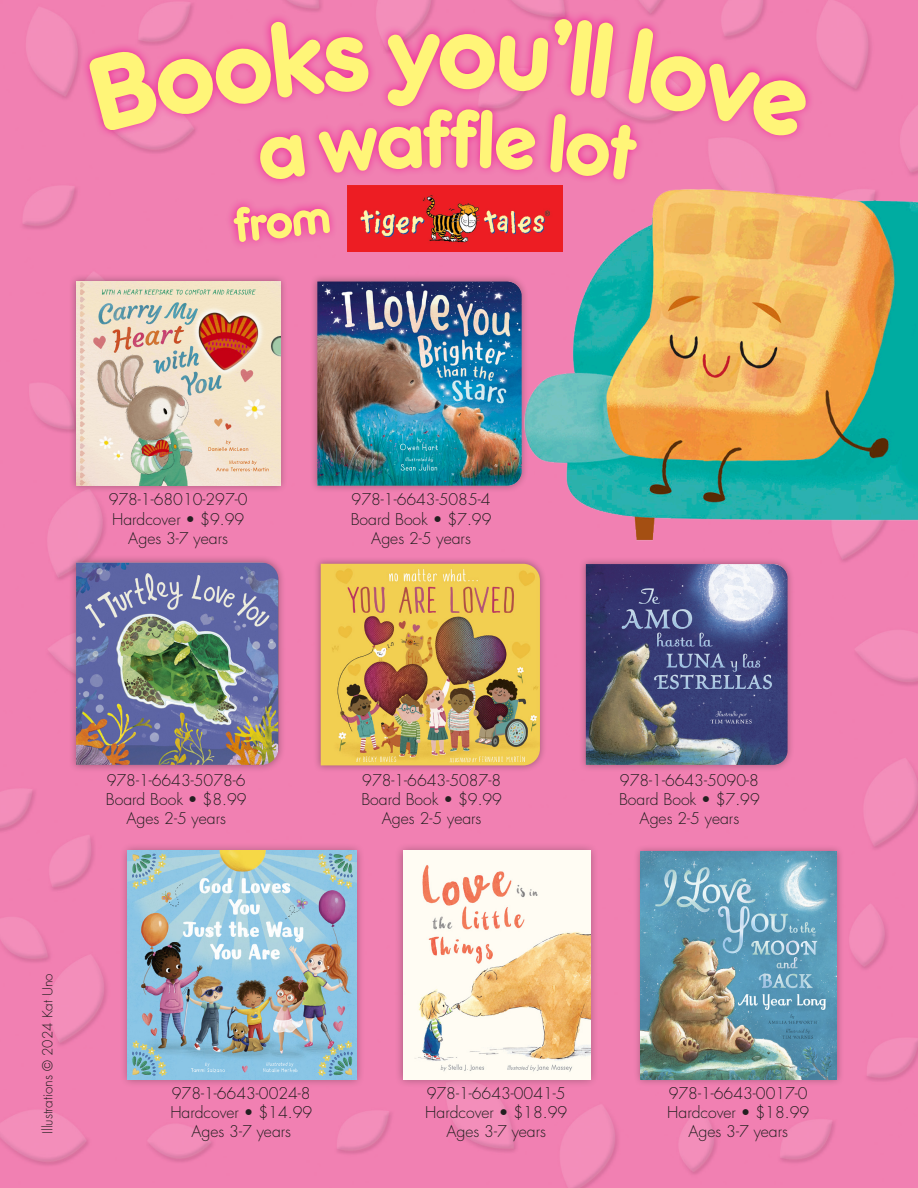
<style>
.page{position:relative;width:918px;height:1188px;background:#fff}
.page>*{position:absolute;margin:0;border:0;box-sizing:border-box;transform-origin:0 0}
.t1{font:500 51px "Frankfurter SH";color:#fff578}
.t2{font:300 15.75px "Futura";color:#231f20}
.t3{font:300 13.5px "Futura";color:#231f20}
</style>
<div class="page">
<div style="left:69px;top:274px;width:219px;height:219px;background:#231f20;opacity:.39"></div>
<img style="left:76px;top:282px;width:204px;height:204px">
<div style="left:579px;top:557px;width:216px;height:215px;background:#231f20;opacity:.39"></div>
<img style="left:586px;top:716px;width:202px;height:49px">
<div style="left:395px;top:842px;width:204px;height:245px;background:#231f20;opacity:.39"></div>
<img style="left:403px;top:851px;width:187px;height:228px">
<div style="left:633px;top:844px;width:211px;height:243px;background:#231f20;opacity:.39"></div>
<img style="left:641px;top:852px;width:196px;height:227px">
<div style="left:69px;top:555px;width:217px;height:217px;background:#231f20;opacity:.39"></div>
<img style="left:76px;top:563px;width:202px;height:202px">
<div style="left:314px;top:557px;width:233px;height:216px;background:#231f20;opacity:.39"></div>
<img style="left:321px;top:564px;width:219px;height:201px">
<div style="left:119px;top:842px;width:245px;height:245px;background:#231f20;opacity:.39"></div>
<img style="left:128px;top:851px;width:228px;height:228px">
<img style="left:500px;top:0;width:418px;height:716px">
<div style="left:310px;top:274px;width:219px;height:219px;background:#231f20;opacity:.39"></div>
<img style="left:317px;top:282px;width:205px;height:204px">
<svg style="left:79px;top:1px;width:738px;height:151px;background:#ef81b2"></svg>
<svg style="left:88px;top:18px;width:722px;height:235px;background:#ed6a9c"></svg>
<p class="t1" style="left:231px;top:199px;width:97px;rotate:-6deg">from</p>
<p class="t2" style="left:109px;top:490px;width:140px">978-1-68010-297-0</p>
<p class="t2" style="left:112px;top:509px;width:134px">Hardcover • $9.99</p>
<p class="t2" style="left:128px;top:528px;width:101px">Ages 3-7 years</p>
<p class="t2" style="left:352px;top:490px;width:140px">978-1-6643-5085-4</p>
<p class="t2" style="left:351px;top:509px;width:142px">Board Book • $7.99</p>
<p class="t2" style="left:371px;top:528px;width:101px">Ages 2-5 years</p>
<p class="t2" style="left:107px;top:770px;width:140px">978-1-6643-5078-6</p>
<p class="t2" style="left:106px;top:789px;width:142px">Board Book • $8.99</p>
<p class="t2" style="left:126px;top:808px;width:101px">Ages 2-5 years</p>
<p class="t2" style="left:362px;top:770px;width:140px">978-1-6643-5087-8</p>
<p class="t2" style="left:361px;top:789px;width:142px">Board Book • $9.99</p>
<p class="t2" style="left:382px;top:808px;width:101px">Ages 2-5 years</p>
<p class="t2" style="left:620px;top:770px;width:140px">978-1-6643-5090-8</p>
<p class="t2" style="left:619px;top:789px;width:142px">Board Book • $7.99</p>
<p class="t2" style="left:640px;top:808px;width:101px">Ages 2-5 years</p>
<p class="t3" style="left:39px;top:1134px;width:162px;rotate:-90deg">Illustrations © 2024 Kat Uno</p>
<p class="t2" style="left:172px;top:1083px;width:140px">978-1-6643-0024-8</p>
<p class="t2" style="left:170px;top:1102px;width:143px">Hardcover • $14.99</p>
<p class="t2" style="left:191px;top:1121px;width:101px">Ages 3-7 years</p>
<p class="t2" style="left:427px;top:1083px;width:140px">978-1-6643-0041-5</p>
<p class="t2" style="left:425px;top:1102px;width:143px">Hardcover • $18.99</p>
<p class="t2" style="left:446px;top:1121px;width:101px">Ages 3-7 years</p>
<p class="t2" style="left:669px;top:1083px;width:140px">978-1-6643-0017-0</p>
<p class="t2" style="left:667px;top:1102px;width:143px">Hardcover • $18.99</p>
<p class="t2" style="left:688px;top:1121px;width:101px">Ages 3-7 years</p>
</div>
